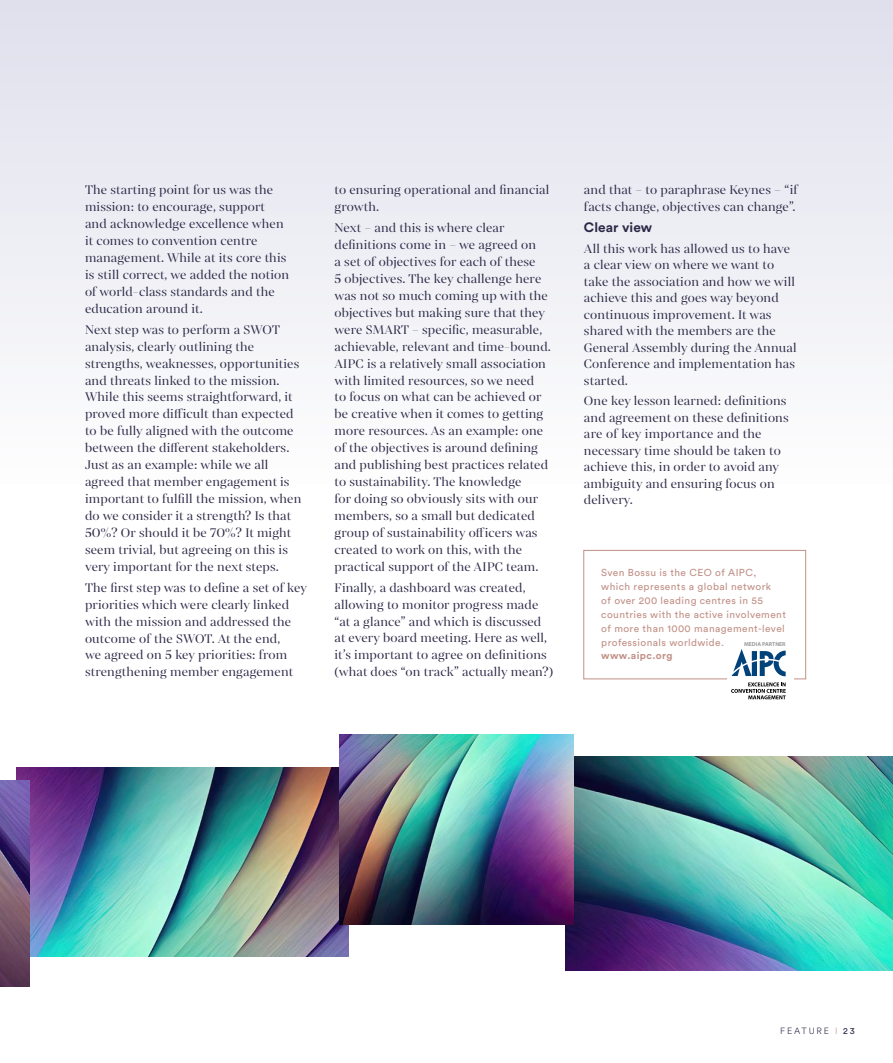
<style>
.page{position:relative;width:893px;height:1063px;background:#fff}
.page>*{position:absolute;margin:0;border:0;box-sizing:border-box;transform-origin:0 0}
.t1{font:13.5px/17px "Mixta Pro";letter-spacing:.01em;color:#2b2846}
.t2{font:700 13.5px "Circular Std";letter-spacing:.005em;color:#2b2846}
.t3{font:10.05px/14px "Circular Std";letter-spacing:.04em;color:#c19086}
.t4{font:700 10.05px "Circular Std";letter-spacing:.04em;color:#c19086}
.t5{font:300 9px "Circular Spotify Text";letter-spacing:.2em;color:#2b2846}
.t6{font:700 5.7px "Myriad Pro";letter-spacing:-.005em;color:#9d9d9c}
.s1{color:#c19086}
.s2{font-family:"Circular Std";font-weight:400}
</style>
<div class="page">
<div style="left:0;top:0;width:893px;height:486px;background:linear-gradient(to bottom,#dfe0ec,#fdfdfd)"></div>
<img style="left:17px;top:767px;width:331px;height:190px">
<img style="left:566px;top:756px;width:327px;height:215px">
<img style="left:0;top:780px;width:29px;height:206px">
<img style="left:339px;top:735px;width:234px;height:189px">
<div style="left:583px;top:550px;width:223px;height:129px;border:1px solid #c19086"></div>
<div style="left:727px;top:632px;width:67px;height:67px;background:#fff"></div>
<svg style="left:732px;top:649px;width:54px;height:27px"></svg>
<svg style="left:731px;top:682px;width:55px;height:17px"></svg>
<p class="t1" style="left:85px;top:182px;width:205px">The starting point for us was the mission: to encourage, support and acknowledge excellence when it comes to convention centre management. While at its core this is still correct, we added the notion of world-class standards and the education around it.</p>
<p class="t1" style="left:85px;top:321px;width:218px">Next step was to perform a SWOT analysis, clearly outlining the strengths, weaknesses, opportunities and threats linked to the mission.<br>While this seems straightforward, it proved more difficult than expected to be fully aligned with the outcome between the different stakeholders.<br>Just as an example: while we all agreed that member engagement is important to fulfill the mission, when do we consider it a strength? Is that 50%? Or should it be 70%? It might seem trivial, but agreeing on this is very important for the next steps.</p>
<p class="t1" style="left:85px;top:579px;width:224px">The first step was to define a set of key priorities which were clearly linked with the mission and addressed the outcome of the SWOT. At the end,<br>we agreed on 5 key priorities: from strengthening member engagement</p>
<p class="t1" style="left:334px;top:182px;width:216px">to ensuring operational and financial growth.</p>
<p class="t1" style="left:334px;top:220px;width:218px">Next – and this is where clear definitions come in – we agreed on<br>a set of objectives for each of these<br>5 objectives. The key challenge here was not so much coming up with the objectives but making sure that they were SMART – specific, measurable, achievable, relevant and time-bound.<br>AIPC is a relatively small association with limited resources, so we need<br>to focus on what can be achieved or be creative when it comes to getting more resources. As an example: one of the objectives is around defining and publishing best practices related to sustainability. The knowledge<br>for doing so obviously sits with our members, so a small but dedicated group of sustainability officers was created to work on this, with the practical support of the AIPC team.</p>
<p class="t1" style="left:334px;top:579px;width:220px">Finally, a dashboard was created, allowing to monitor progress made “at a glance” and which is discussed at every board meeting. Here as well, it’s important to agree on definitions (what does “on track” actually mean?)</p>
<p class="t1" style="left:584px;top:182px;width:215px;line-height:16.5px">and that – to paraphrase Keynes – “if facts change, objectives can change”.</p>
<p class="t2" style="left:584px;top:218px;width:70px">Clear view</p>
<p class="t1" style="left:584px;top:240px;width:214px;line-height:16.5px">All this work has allowed us to have a clear view on where we want to take the association and how we will achieve this and goes way beyond continuous improvement. It was shared with the members are the<br>General Assembly during the Annual<br>Conference and implementation has started.</p>
<p class="t1" style="left:584px;top:393px;width:206px;line-height:16.5px">One key lesson learned: definitions and agreement on these definitions are of key importance and the necessary time should be taken to achieve this, in order to avoid any ambiguity and ensuring focus on delivery.</p>
<p class="t3" style="left:601px;top:565px;width:186px">Sven Bossu is the CEO of AIPC, which represents a global network<br>of over 200 leading centres in 55 countries with the active involvement of more than 1000 management-level professionals worldwide.</p>
<p class="t4" style="left:601px;top:649px;width:73px">www.aipc.org</p>
<p class="t6" style="left:744px;top:640px;width:43px">MEDIA PARTNER</p>
<p class="t5" style="left:780px;top:1025px;width:76px">FEATURE <span class="s1">I</span> <span class="s2">23</span></p>
</div>
